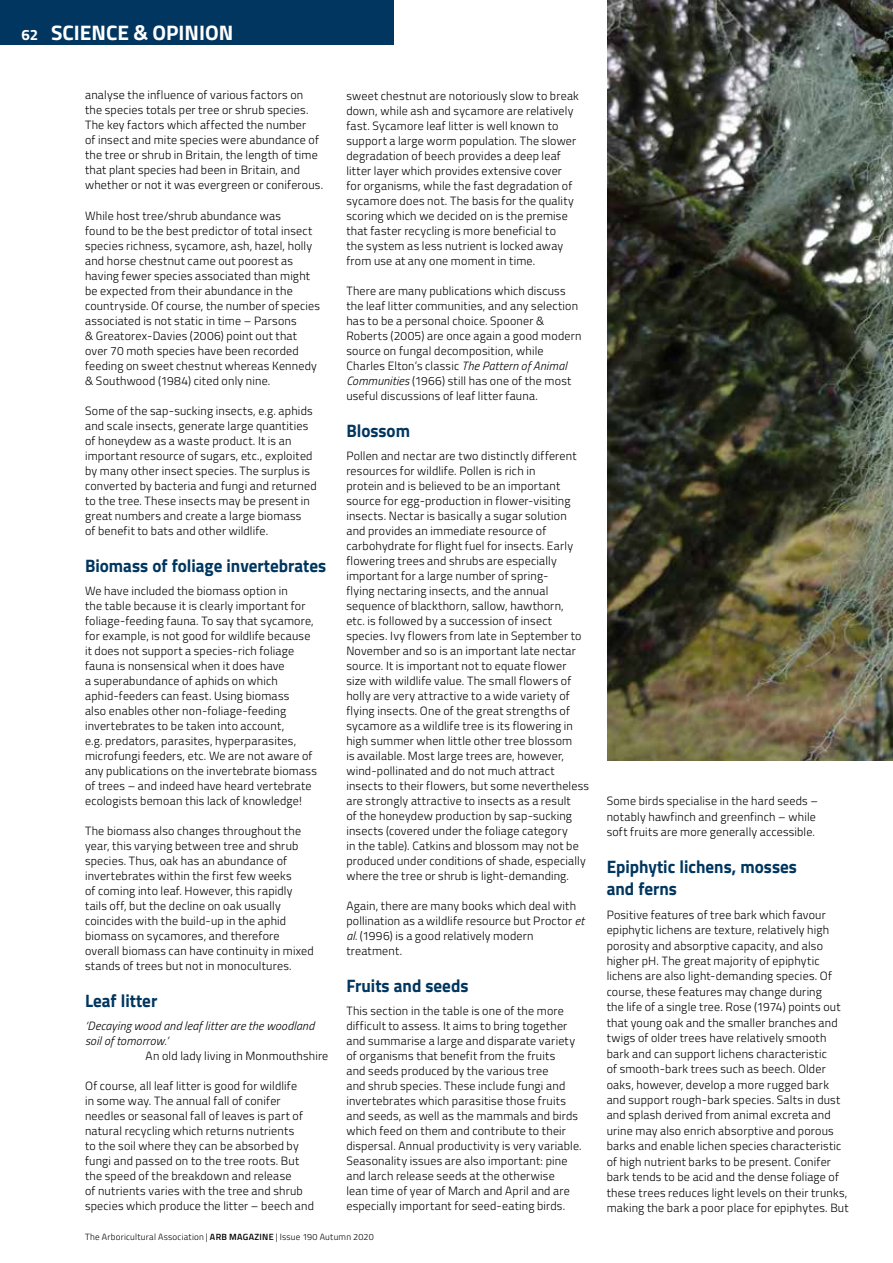
<style>
.page{position:relative;width:893px;height:1263px;background:#fff}
.page>*{position:absolute;margin:0;border:0;box-sizing:border-box;transform-origin:0 0}
.t1{font:700 21px "Titillium Web";color:#fff}
.t2{font:700 18px/21.5px "Titillium Web";color:#00365f;scale:.95 1}
.t3{font:300 12px/15px "Titillium Web";letter-spacing:.015em;color:#000}
.t4{font:italic 300 12px/15px "Titillium Web";letter-spacing:.015em;color:#000}
.t5{font:300 9px "Titillium Web";letter-spacing:.025em;color:#000}
.s1{font-size:15px}
.s2{font-style:italic}
.s3{font-weight:600}
</style>
<div class="page">
<img style="left:607px;top:0;width:286px;height:760px">
<div style="left:0;top:0;width:394px;height:45px;background:#00365f"></div>
<h1 class="t1" style="left:21px;top:17px;width:213px"><span class="s1">62</span> SCIENCE &amp; OPINION</h1>
<p class="t3" style="left:85px;top:86px;width:240px">analyse the influence of various factors on the species totals per tree or shrub species.<br>The key factors which affected the number<br>of insect and mite species were abundance of the tree or shrub in Britain, the length of time that plant species had been in Britain, and whether or not it was evergreen or coniferous.</p>
<p class="t3" style="left:85px;top:208px;width:236px">While host tree/shrub abundance was<br>found to be the best predictor of total insect species richness, sycamore, ash, hazel, holly and horse chestnut came out poorest as having fewer species associated than might be expected from their abundance in the countryside. Of course, the number of species associated is not static in time – Parsons<br>&amp; Greatorex-Davies (2006) point out that over 70 moth species have been recorded feeding on sweet chestnut whereas Kennedy &amp; Southwood (1984) cited only nine.</p>
<p class="t3" style="left:85px;top:403px;width:233px">Some of the sap-sucking insects, e.g. aphids and scale insects, generate large quantities of honeydew as a waste product. It is an important resource of sugars, etc., exploited by many other insect species. The surplus is converted by bacteria and fungi and returned to the tree. These insects may be present in great numbers and create a large biomass<br>of benefit to bats and other wildlife.</p>
<h2 class="t2" style="left:85px;top:554px;width:255px">Biomass of foliage invertebrates</h2>
<p class="t3" style="left:85px;top:583px;width:233px">We have included the biomass option in<br>the table because it is clearly important for foliage-feeding fauna. To say that sycamore, for example, is not good for wildlife because it does not support a species-rich foliage fauna is nonsensical when it does have<br>a superabundance of aphids on which aphid-feeders can feast. Using biomass<br>also enables other non-foliage-feeding invertebrates to be taken into account,<br>e.g. predators, parasites, hyperparasites, microfungi feeders, etc. We are not aware of any publications on the invertebrate biomass of trees – and indeed have heard vertebrate ecologists bemoan this lack of knowledge!</p>
<p class="t3" style="left:85px;top:823px;width:230px">The biomass also changes throughout the year, this varying between tree and shrub species. Thus, oak has an abundance of invertebrates within the first few weeks<br>of coming into leaf. However, this rapidly tails off, but the decline on oak usually coincides with the build-up in the aphid biomass on sycamores, and therefore overall biomass can have continuity in mixed stands of trees but not in monocultures.</p>
<h2 class="t2" style="left:85px;top:989px;width:78px">Leaf litter</h2>
<p class="t4" style="left:85px;top:1018px;width:231px">‘Decaying wood and leaf litter are the woodland soil of tomorrow.’</p>
<p class="t3" style="left:146px;top:1048px;width:184px">An old lady living in Monmouthshire</p>
<p class="t3" style="left:85px;top:1078px;width:230px">Of course, all leaf litter is good for wildlife<br>in some way. The annual fall of conifer needles or seasonal fall of leaves is part of natural recycling which returns nutrients<br>to the soil where they can be absorbed by fungi and passed on to the tree roots. But the speed of the breakdown and release<br>of nutrients varies with the tree and shrub species which produce the litter – beech and</p>
<p class="t3" style="left:346px;top:88px;width:234px">sweet chestnut are notoriously slow to break down, while ash and sycamore are relatively fast. Sycamore leaf litter is well known to support a large worm population. The slower degradation of beech provides a deep leaf litter layer which provides extensive cover for organisms, while the fast degradation of sycamore does not. The basis for the quality scoring which we decided on is the premise that faster recycling is more beneficial to<br>the system as less nutrient is locked away from use at any one moment in time.</p>
<p class="t3" style="left:346px;top:283px;width:237px">There are many publications which discuss the leaf litter communities, and any selection has to be a personal choice. Spooner &amp; Roberts (2005) are once again a good modern source on fungal decomposition, while Charles Elton’s classic <span class="s2">The Pattern of Animal Communities</span> (1966) still has one of the most useful discussions of leaf litter fauna.</p>
<h2 class="t2" style="left:346px;top:419px;width:69px">Blossom</h2>
<p class="t3" style="left:346px;top:448px;width:244px">Pollen and nectar are two distinctly different resources for wildlife. Pollen is rich in<br>protein and is believed to be an important source for egg-production in flower-visiting insects. Nectar is basically a sugar solution<br>and provides an immediate resource of carbohydrate for flight fuel for insects. Early flowering trees and shrubs are especially important for a large number of spring-<br>flying nectaring insects, and the annual sequence of blackthorn, sallow, hawthorn,<br>etc. is followed by a succession of insect species. Ivy flowers from late in September to November and so is an important late nectar source. It is important not to equate flower size with wildlife value. The small flowers of holly are very attractive to a wide variety of flying insects. One of the great strengths of sycamore as a wildlife tree is its flowering in high summer when little other tree blossom<br>is available. Most large trees are, however, wind-pollinated and do not much attract insects to their flowers, but some nevertheless are strongly attractive to insects as a result<br>of the honeydew production by sap-sucking insects (covered under the foliage category<br>in the table). Catkins and blossom may not be produced under conditions of shade, especially where the tree or shrub is light-demanding.</p>
<p class="t3" style="left:346px;top:898px;width:239px">Again, there are many books which deal with pollination as a wildlife resource but Proctor <span class="s2">et al.</span> (1996) is a good relatively modern treatment.</p>
<h2 class="t2" style="left:346px;top:974px;width:130px">Fruits and seeds</h2>
<p class="t3" style="left:346px;top:1003px;width:237px">This section in the table is one of the more difficult to assess. It aims to bring together and summarise a large and disparate variety of organisms that benefit from the fruits<br>and seeds produced by the various tree<br>and shrub species. These include fungi and invertebrates which parasitise those fruits and seeds, as well as the mammals and birds which feed on them and contribute to their dispersal. Annual productivity is very variable.<br>Seasonality issues are also important: pine and larch release seeds at the otherwise<br>lean time of year of March and April and are especially important for seed-eating birds.</p>
<p class="t5" style="left:85px;top:1230px;width:290px">The Arboricultural Association | <span class="s3">ARB MAGAZINE</span> | Issue 190 Autumn 2020</p>
<p class="t3" style="left:607px;top:793px;width:213px;line-height:15.5px">Some birds specialise in the hard seeds – notably hawfinch and greenfinch – while soft fruits are more generally accessible.</p>
<h2 class="t2" style="left:607px;top:855px;width:202px">Epiphytic lichens, mosses and ferns</h2>
<p class="t3" style="left:607px;top:906px;width:243px;line-height:15.5px">Positive features of tree bark which favour epiphytic lichens are texture, relatively high porosity and absorptive capacity, and also higher pH. The great majority of epiphytic lichens are also light-demanding species. Of course, these features may change during<br>the life of a single tree. Rose (1974) points out that young oak and the smaller branches and twigs of older trees have relatively smooth bark and can support lichens characteristic<br>of smooth-bark trees such as beech. Older oaks, however, develop a more rugged bark and support rough-bark species. Salts in dust and splash derived from animal excreta and urine may also enrich absorptive and porous barks and enable lichen species characteristic of high nutrient barks to be present. Conifer bark tends to be acid and the dense foliage of these trees reduces light levels on their trunks, making the bark a poor place for epiphytes. But</p>
</div>
